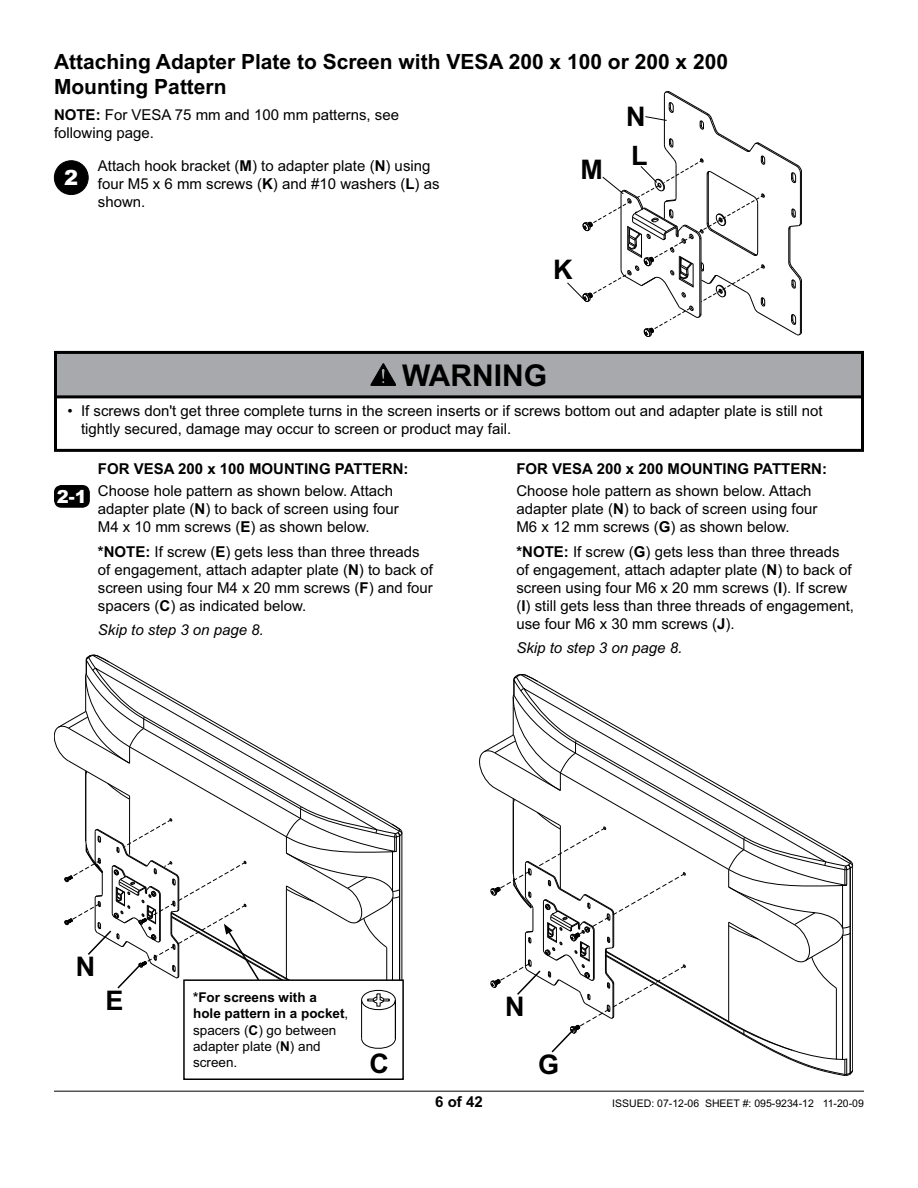
<style>
.page{position:relative;width:918px;height:1188px;background:#fff}
.page>*{position:absolute;margin:0;border:0;box-sizing:border-box;transform-origin:0 0}
.t1{font:700 30px "Arial";color:#000}
.t2{font:700 27px "Arial";color:#000}
.t3{font:700 21px/25.2px "Arial";color:#000}
.t4{font:900 21px "Arial";color:#fff}
.t5{font:900 18px "Arial";color:#fff}
.t6{font:15px/18px "Arial";color:#000}
.t7{font:700 15px "Arial";color:#000}
.t8{font:italic 15px "Arial";color:#000}
.t9{font:13.5px/16.2px "Arial";color:#000}
.t10{font:10.5px "Arial";color:#000}
.s1{font-weight:700}
</style>
<div class="page">
<hr style="left:54px;top:1091px;width:810px;height:1px;background:#000">
<hr style="left:402px;top:833px;width:1px;height:190px;background:#000">
<svg style="left:479px;top:674px;width:374px;height:402px"></svg>
<div style="left:54px;top:161px;width:34px;height:34px;background:#000;border-radius:50%"></div>
<div style="left:54px;top:160px;width:35px;height:35px;border:1px solid #000;border-radius:50%"></div>
<svg style="left:567px;top:91px;width:235px;height:246px"></svg>
<div style="left:55px;top:486px;width:34px;height:21px;background:#000;border-radius:7px"></div>
<div style="left:54px;top:485px;width:36px;height:23px;border:2px solid #000;border-radius:7px"></div>
<div style="left:54px;top:395px;width:810px;height:57px;border:3px solid #000"></div>
<div style="left:56px;top:352px;width:807px;height:45px;background:#a7a9ac"></div>
<div style="left:54px;top:351px;width:810px;height:47px;border:3px solid #000"></div>
<svg style="left:371px;top:364px;width:25px;height:22px"></svg>
<div style="left:183px;top:979px;width:221px;height:101px;border:2px solid #000"></div>
<svg style="left:54px;top:655px;width:348px;height:396px"></svg>
<h3 class="t3" style="left:54px;top:51px;width:676px">Attaching Adapter Plate to Screen with VESA 200 x 100 or 200 x 200<br>Mounting Pattern</h3>
<p class="t6" style="left:54px;top:107px;width:347px"><span class="s1">NOTE:</span> For VESA 75 mm and 100 mm patterns, see following page.</p>
<h3 class="t4" style="left:64px;top:170px;width:16px">2</h3>
<p class="t6" style="left:98px;top:158px;width:343px">Attach hook bracket (<span class="s1">M</span>) to adapter plate (<span class="s1">N</span>) using four M5 x 6 mm screws (<span class="s1">K</span>) and #10 washers (<span class="s1">L</span>) as shown.</p>
<h2 class="t2" style="left:581px;top:160px;width:24px">M</h2>
<h2 class="t2" style="left:626px;top:107px;width:21px">N</h2>
<h2 class="t2" style="left:631px;top:146px;width:18px">L</h2>
<h2 class="t2" style="left:553px;top:260px;width:21px">K</h2>
<h1 class="t1" style="left:402px;top:364px;width:146px">WARNING</h1>
<p class="t6" style="left:81px;top:404px;width:743px;text-indent:-14px">• If screws don't get three complete turns in the screen inserts or if screws bottom out and adapter plate is still not tightly secured, damage may occur to screen or product may fail.</p>
<p class="t5" style="left:57px;top:490px;width:32px">2-1</p>
<p class="t7" style="left:98px;top:463px;width:312px">FOR VESA 200 x 100 MOUNTING PATTERN:</p>
<p class="t6" style="left:98px;top:484px;width:302px">Choose hole pattern as shown below. Attach adapter plate (<span class="s1">N</span>) to back of screen using four<br>M4 x 10 mm screws (<span class="s1">E</span>) as shown below.</p>
<p class="t6" style="left:98px;top:544px;width:337px"><span class="s1">*NOTE:</span> If screw (<span class="s1">E</span>) gets less than three threads of engagement, attach adapter plate (<span class="s1">N</span>) to back of screen using four M4 x 20 mm screws (<span class="s1">F</span>) and four spacers (<span class="s1">C</span>) as indicated below.</p>
<p class="t8" style="left:98px;top:625px;width:167px">Skip to step 3 on page 8.</p>
<p class="t7" style="left:516px;top:463px;width:312px">FOR VESA 200 x 200 MOUNTING PATTERN:</p>
<p class="t6" style="left:516px;top:484px;width:302px">Choose hole pattern as shown below. Attach adapter plate (<span class="s1">N</span>) to back of screen using four<br>M6 x 12 mm screws (<span class="s1">G</span>) as shown below.</p>
<p class="t6" style="left:516px;top:544px;width:339px"><span class="s1">*NOTE:</span> If screw (<span class="s1">G</span>) gets less than three threads of engagement, attach adapter plate (<span class="s1">N</span>) to back of screen using four M6 x 20 mm screws (<span class="s1">I</span>). If screw (<span class="s1">I</span>) still gets less than three threads of engagement, use four M6 x 30 mm screws (<span class="s1">J</span>).</p>
<p class="t8" style="left:516px;top:643px;width:167px">Skip to step 3 on page 8.</p>
<h2 class="t2" style="left:76px;top:957px;width:21px">N</h2>
<h2 class="t2" style="left:105px;top:991px;width:20px">E</h2>
<p class="t9" style="left:193px;top:991px;width:157px"><span class="s1">*For screens with a<br>hole pattern in a pocket</span>, spacers (<span class="s1">C</span>) go between adapter plate (<span class="s1">N</span>) and screen.</p>
<h2 class="t2" style="left:370px;top:1054px;width:21px">C</h2>
<h2 class="t2" style="left:505px;top:997px;width:21px">N</h2>
<h2 class="t2" style="left:538px;top:1054px;width:23px">G</h2>
<p class="t7" style="left:435px;top:1096px;width:49px">6 of 42</p>
<p class="t10" style="left:612px;top:1099px;width:253px">ISSUED: 07-12-06 SHEET #: 095-9234-12 11-20-09</p>
</div>
